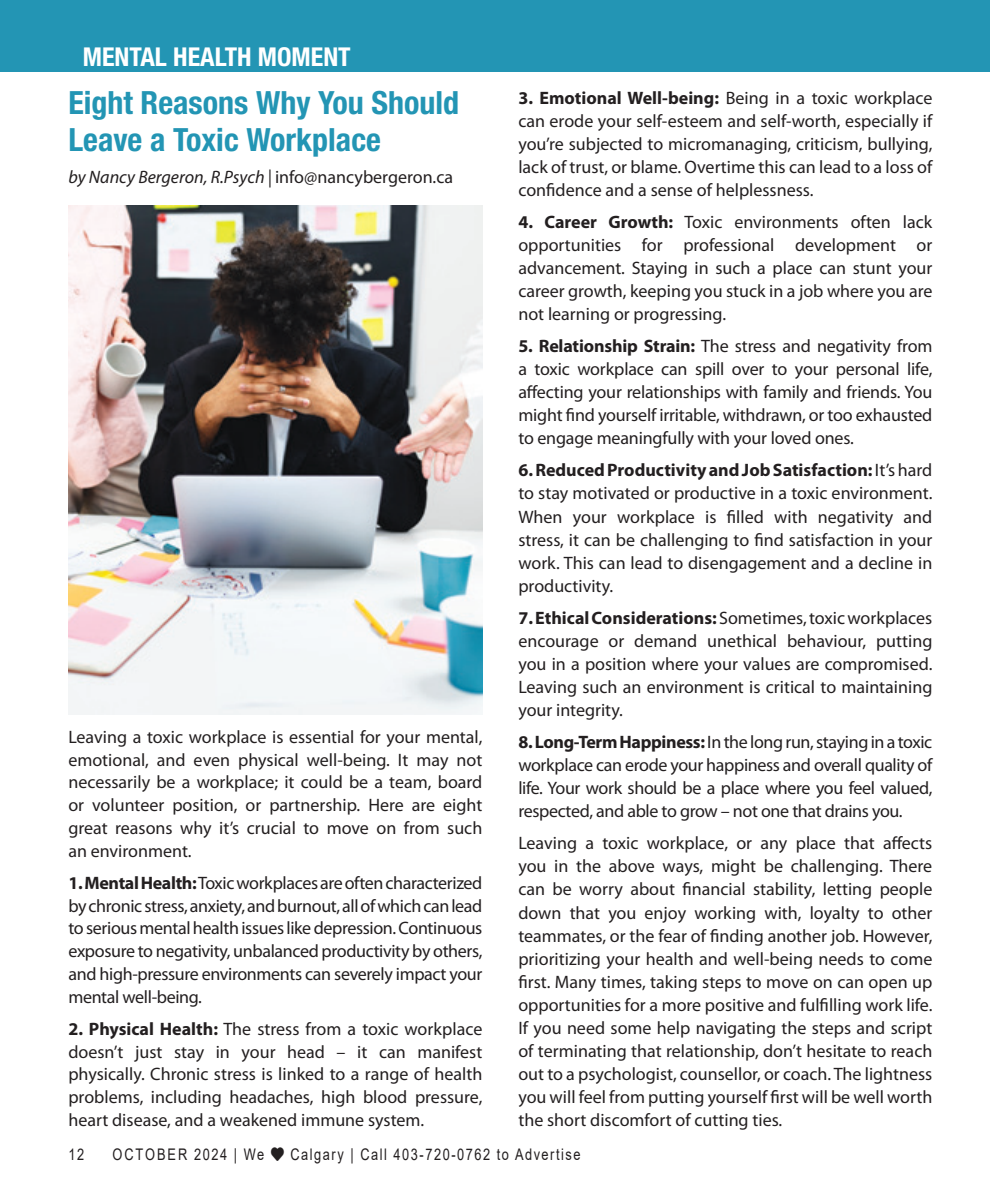
<style>
.page{position:relative;width:990px;height:1188px;background:#fff}
.page>*{position:absolute;margin:0;border:0;box-sizing:border-box;transform-origin:0 0}
.In_Around_title{font:700 condensed 32px/36.8px "Helvetica Neue LT Std";color:#2395b4}
.t1{font:700 condensed 26px "Helvetica Neue LT Std";color:#fff}
.Body_text{font:18px/23px "Myriad Pro";color:#231f20;text-align:justify}
.Body_text-2{font:italic 18px "Myriad Pro";color:#231f20}
.t2{font:16px "Arial";letter-spacing:.12em;color:#231f20;scale:.8 1}
.s1{font-style:normal}
.s2{font-weight:700}
</style>
<div class="page">
<div style="left:0;top:0;width:990px;height:72px;background:#2395b4"></div>
<img style="left:68px;top:205px;width:414px;height:510px">
<p class="t1" style="left:83px;top:41px;width:270px">MENTAL HEALTH MOMENT</p>
<p class="In_Around_title" style="left:68px;top:84px;width:392px">Eight Reasons Why You Should<br>Leave a Toxic Workplace</p>
<p class="Body_text-2" style="left:68px;top:166px;width:386px">by Nancy Bergeron, R.Psych | <span class="s1">info@nancybergeron.ca</span></p>
<p class="Body_text" style="left:68px;top:725px;width:416px">Leaving a toxic workplace is essential for your mental, emotional, and even physical well-being. It may not necessarily be a workplace; it could be a team, board or volunteer position, or partnership. Here are eight great reasons why it’s crucial to move on from such an environment.</p>
<p class="Body_text" style="left:68px;top:871px;width:416px"><span class="s2">1. Mental Health:</span> Toxic workplaces are often characterized by chronic stress, anxiety, and burnout, all of which can lead to serious mental health issues like depression. Continuous exposure to negativity, unbalanced productivity by others, and high-pressure environments can severely impact your mental well-being.</p>
<p class="Body_text" style="left:68px;top:1017px;width:416px"><span class="s2">2. Physical Health:</span> The stress from a toxic workplace doesn’t just stay in your head – it can manifest physically. Chronic stress is linked to a range of health problems, including headaches, high blood pressure, heart disease, and a weakened immune system.</p>
<p class="Body_text" style="left:518px;top:86px;width:416px"><span class="s2">3. Emotional Well-being:</span> Being in a toxic workplace can erode your self-esteem and self-worth, especially if you’re subjected to micromanaging, criticism, bullying, lack of trust, or blame. Overtime this can lead to a loss of confidence and a sense of helplessness.</p>
<p class="Body_text" style="left:518px;top:210px;width:416px"><span class="s2">4. Career Growth:</span> Toxic environments often lack opportunities for professional development or advancement. Staying in such a place can stunt your career growth, keeping you stuck in a job where you are not learning or progressing.</p>
<p class="Body_text" style="left:518px;top:334px;width:416px"><span class="s2">5. Relationship Strain:</span> The stress and negativity from a toxic workplace can spill over to your personal life, affecting your relationships with family and friends. You might find yourself irritable, withdrawn, or too exhausted to engage meaningfully with your loved ones.</p>
<p class="Body_text" style="left:518px;top:459px;width:416px"><span class="s2">6. Reduced Productivity and Job Satisfaction:</span> It’s hard to stay motivated or productive in a toxic environment.<br>When your workplace is filled with negativity and stress, it can be challenging to find satisfaction in your work. This can lead to disengagement and a decline in productivity.</p>
<p class="Body_text" style="left:518px;top:606px;width:416px"><span class="s2">7. Ethical Considerations:</span> Sometimes, toxic workplaces encourage or demand unethical behaviour, putting you in a position where your values are compromised.<br>Leaving such an environment is critical to maintaining your integrity.</p>
<p class="Body_text" style="left:518px;top:730px;width:416px"><span class="s2">8. Long-Term Happiness:</span> In the long run, staying in a toxic workplace can erode your happiness and overall quality of life. Your work should be a place where you feel valued, respected, and able to grow – not one that drains you.</p>
<p class="Body_text" style="left:518px;top:832px;width:416px">Leaving a toxic workplace, or any place that affects you in the above ways, might be challenging. There can be worry about financial stability, letting people down that you enjoy working with, loyalty to other teammates, or the fear of finding another job. However, prioritizing your health and well-being needs to come first. Many times, taking steps to move on can open up opportunities for a more positive and fulfilling work life.<br>If you need some help navigating the steps and script of terminating that relationship, don’t hesitate to reach out to a psychologist, counsellor, or coach. The lightness you will feel from putting yourself first will be well worth the short discomfort of cutting ties.</p>
<p class="t2" style="left:68px;top:1144px;width:21px">12</p>
<p class="t2" style="left:112px;top:1144px;width:587px">OCTOBER 2024 | We ♥ Calgary | Call 403-720-0762 to Advertise</p>
</div>
